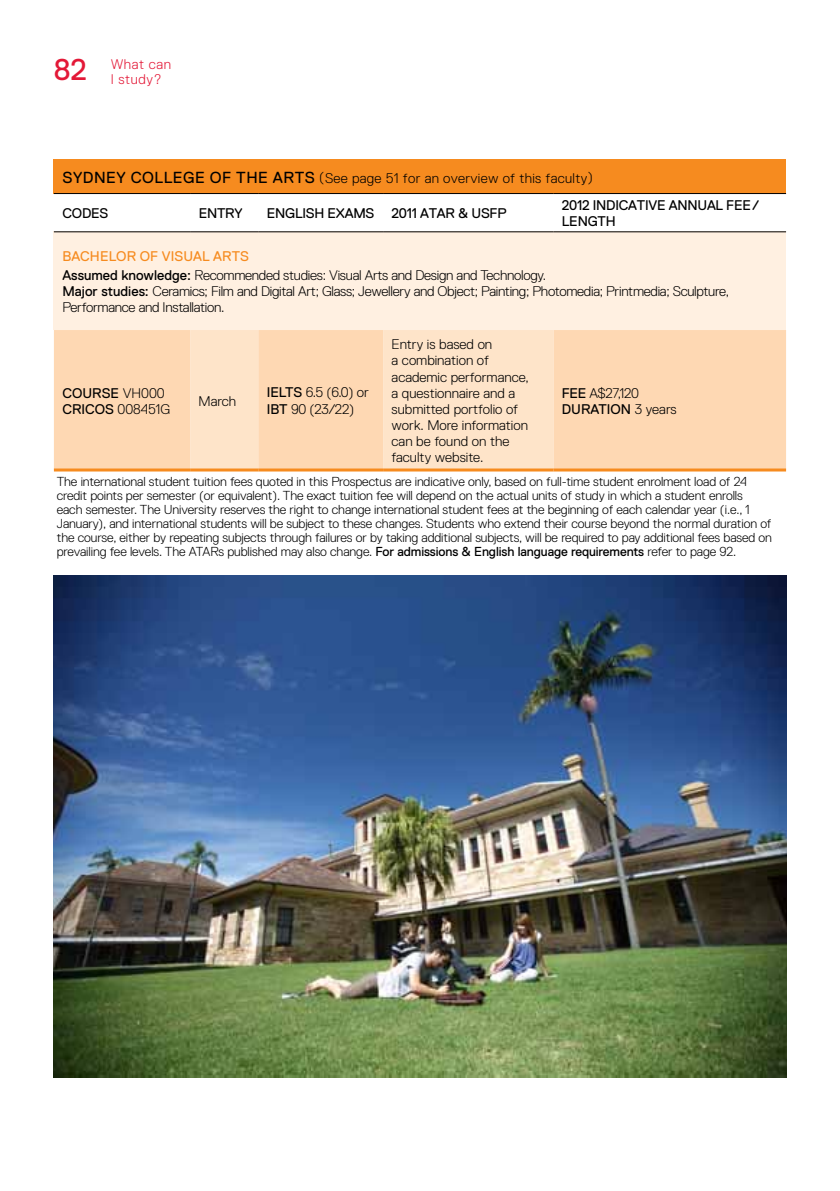
<style>
.page{position:relative;width:840px;height:1191px;background:#fff}
.page>*{position:absolute;margin:0;border:0;box-sizing:border-box;transform-origin:0 0}
.t1{font:300 14px/18.8px "Replica Std";letter-spacing:-.02em;color:#000}
.t2{font:300 14px/16px "Replica Std";color:#000}
.t3{font:14px/16px "Replica Std";letter-spacing:-.015em;color:#000}
.t4{font:300 14px "Replica Std";letter-spacing:.02em;color:#000}
.t5{font:300 14px/15px "Replica Std";letter-spacing:.04em;color:#e31837}
.t6{font:300 13px/14px "Replica Std";letter-spacing:-.01em;color:#000}
.s1{font-weight:400;font-size:16px}
.s2{font-weight:400;color:#f68b1f}
.s3{font-weight:400}
.s4{font-weight:300}
</style>
<div class="page">
<div style="left:54px;top:159px;width:731px;height:34px;background:#f68b1f"></div>
<div style="left:54px;top:232px;width:731px;height:98px;background:#fff0e1"></div>
<div style="left:54px;top:330px;width:731px;height:138px;background:#fed8b3"></div>
<svg style="left:190px;top:330px;width:363px;height:138px;background:#fedfc1"></svg>
<hr style="left:54px;top:231px;width:136px;height:1px;background:#000">
<hr style="left:190px;top:231px;width:68px;height:1px;background:#000">
<hr style="left:258px;top:231px;width:125px;height:1px;background:#000">
<hr style="left:383px;top:231px;width:170px;height:1px;background:#000">
<hr style="left:553px;top:231px;width:232px;height:1px;background:#000">
<hr style="left:54px;top:193px;width:136px;height:1px;background:#000">
<hr style="left:190px;top:193px;width:68px;height:1px;background:#000">
<hr style="left:258px;top:193px;width:125px;height:1px;background:#000">
<hr style="left:383px;top:193px;width:170px;height:1px;background:#000">
<hr style="left:553px;top:193px;width:232px;height:1px;background:#000">
<hr style="left:54px;top:468px;width:136px;height:3px;background:#f68b1f">
<hr style="left:190px;top:468px;width:68px;height:3px;background:#f68b1f">
<hr style="left:258px;top:468px;width:125px;height:3px;background:#f68b1f">
<hr style="left:383px;top:468px;width:170px;height:3px;background:#f68b1f">
<hr style="left:553px;top:468px;width:232px;height:3px;background:#f68b1f">
<img style="left:54px;top:575px;width:731px;height:502px">
<p class="t5" style="left:54px;top:57px;width:119px;text-indent:57px">What can<br><sup>82</sup> I study?</p>
<p class="t4" style="left:62px;top:170px;width:531px"><span class="s1">Sydney Co llege of th e arts</span> (See page 51 for an overview of this faculty)</p>
<p class="t3" style="left:62px;top:205px;width:47px">CODES</p>
<p class="t3" style="left:199px;top:205px;width:10px">ENTR</p>
<p class="t3" style="left:234px;top:205px;width:10px">Y</p>
<p class="t3" style="left:267px;top:205px;width:10px">ENGL</p>
<p class="t3" style="left:302px;top:205px;width:62px">ISH exams</p>
<p class="t3" style="left:391px;top:205px;width:38px">2011 ATAR</p>
<p class="t3" style="left:457px;top:205px;width:49px">&amp; USFP</p>
<p class="t3" style="left:561px;top:197px;width:199px">2012 i ndicative annual Fee/<br>LENGT</p>
<p class="t3" style="left:605px;top:213px;width:11px">H</p>
<p class="t1" style="left:62px;top:247px;width:485px"><span class="s2">Bach elor of Visual Arts<br></span><span class="s3">Assumed knowledge:</span> Recommended studies: Visual Arts and Design and Technology.</p>
<p class="t1" style="left:62px;top:283px;width:667px;line-height:16px"><span class="s3">Major studies:</span> Ceramics; Film and Digital Art; Glass; Jewellery and Object; Painting; Photomedia; Printmedia; Sculpture,<br>Performance and Installation.</p>
<p class="t3" style="left:62px;top:385px;width:109px">COURSE <span class="s4">VH000<br></span>CR ICOS <span class="s4">008451G</span></p>
<p class="t1" style="left:198px;top:391px;width:39px">March</p>
<p class="t1" style="left:266px;top:384px;width:103px;line-height:17px"><span class="s3">IELTS</span> 6.5 (6.0) or<br><span class="s3">IBT</span> 90 (23/22)</p>
<p class="t2" style="left:391px;top:337px;width:139px">Entry is based on<br>a combination of academic performance, a questionnaire and a submitted portfolio of work. More information can be found on the faculty website.</p>
<p class="t3" style="left:561px;top:385px;width:79px">FEE <span class="s4">A$27,120<br></span>DURAT</p>
<p class="t1" style="left:606px;top:399px;width:71px"><span class="s3">ION</span> 3 years</p>
<p class="t6" style="left:57px;top:474px;width:716px">The international student tuition fees quoted in this Prospectus are indicative only, based on full-time student enrolment load of 24 credit points per semester (or equivalent). The exact tuition fee will depend on the actual units of study in which a student enrolls each semester. The University reserves the right to change international student fees at the beginning of each calendar year (i.e., 1<br>January), and international students will be subject to these changes. Students who extend their course beyond the normal duration of the course, either by repeating subjects through failures or by taking additional subjects, will be required to pay additional fees based on prevailing fee levels. The ATARs published may also change. <span class="s3">For admissions &amp; English language requirements</span> refer to page 92.</p>
</div>
